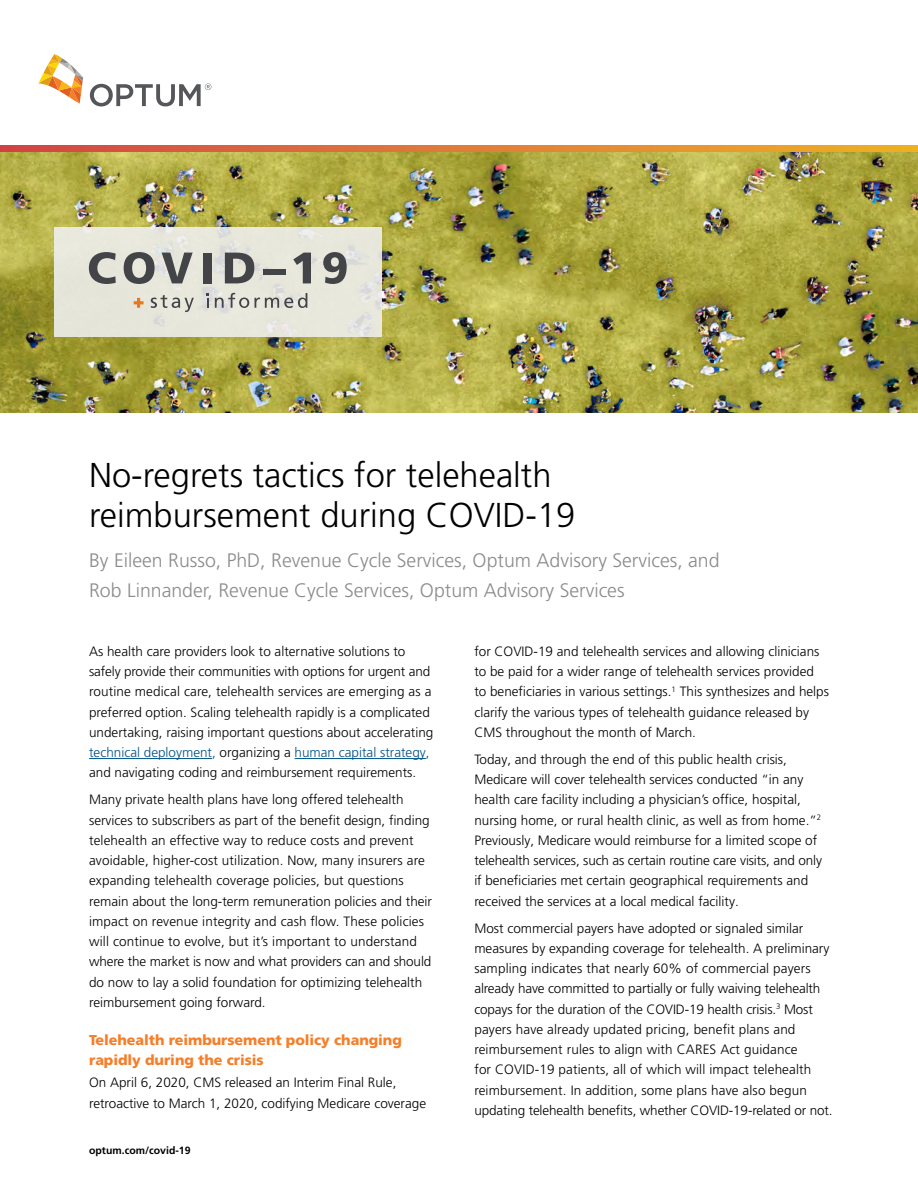
<style>
.page{position:relative;width:918px;height:1188px;background:#fff}
.page>*{position:absolute;margin:0;border:0;box-sizing:border-box;transform-origin:0 0}
.t1{font:300 34.5px/40.5px "Frutiger LT Pro";color:#000}
.t2{font:300 19.5px/30px "Frutiger LT Pro";color:#8b8b8e}
.t3{font:900 14.25px/20.2px "Frutiger LT Pro";letter-spacing:-.005em;color:#f57e29}
.t4{font:300 13.5px/20.2px "Frutiger LT Pro";color:#000}
.t5{font:700 10.5px "Frutiger LT Pro";color:#000}
.s1{color:#005187}
</style>
<div class="page">
<img style="left:0;top:152px;width:918px;height:261px">
<svg style="left:38px;top:54px;width:45px;height:50px"></svg>
<svg style="left:90px;top:83px;width:121px;height:23px"></svg>
<svg style="left:0;top:146px;width:918px;height:6px;background:#df7a37"></svg>
<hr style="left:89px;top:758px;width:123px;height:1px;background:#005187">
<hr style="left:295px;top:758px;width:131px;height:1px;background:#005187">
<svg style="left:54px;top:227px;width:328px;height:110px;background:#e6e5db"></svg>
<svg style="left:255px;top:293px;width:52px;height:15px"></svg>
<svg style="left:207px;top:293px;width:2px;height:15px"></svg>
<svg style="left:215px;top:293px;width:34px;height:15px"></svg>
<svg style="left:151px;top:295px;width:43px;height:17px"></svg>
<svg style="left:134px;top:298px;width:10px;height:10px"></svg>
<svg style="left:89px;top:252px;width:27px;height:32px"></svg>
<svg style="left:124px;top:252px;width:31px;height:32px"></svg>
<svg style="left:162px;top:253px;width:31px;height:30px"></svg>
<div style="left:203px;top:253px;width:8px;height:30px;background:#434448"></div>
<svg style="left:225px;top:253px;width:29px;height:30px"></svg>
<div style="left:263px;top:269px;width:23px;height:5px;background:#434448"></div>
<svg style="left:293px;top:253px;width:18px;height:30px"></svg>
<svg style="left:323px;top:252px;width:24px;height:32px"></svg>
<h1 class="t1" style="left:89px;top:455px;width:488px">No-regrets tactics for telehealth reimbursement during COVID-19</h1>
<h2 class="t2" style="left:89px;top:545px;width:632px">By Eileen Russo, PhD, Revenue Cycle Services, Optum Advisory Services, and<br>Rob Linnander, Revenue Cycle Services, Optum Advisory Services</h2>
<p class="t4" style="left:89px;top:641px;width:346px">As health care providers look to alternative solutions to safely provide their communities with options for urgent and routine medical care, telehealth services are emerging as a preferred option. Scaling telehealth rapidly is a complicated undertaking, raising important questions about accelerating <span class="s1">technical deployment,</span> organizing a <span class="s1">human capital strategy, </span>and navigating coding and reimbursement requirements.</p>
<p class="t4" style="left:89px;top:790px;width:345px">Many private health plans have long offered telehealth services to subscribers as part of the benefit design, finding telehealth an effective way to reduce costs and prevent avoidable, higher-cost utilization. Now, many insurers are expanding telehealth coverage policies, but questions remain about the long-term remuneration policies and their impact on revenue integrity and cash flow. These policies will continue to evolve, but it’s important to understand where the market is now and what providers can and should do now to lay a solid foundation for optimizing telehealth reimbursement going forward.</p>
<p class="t3" style="left:89px;top:1030px;width:314px">Telehealth reimbursement policy changing rapidly during the crisis</p>
<p class="t4" style="left:89px;top:1073px;width:339px">On April 6, 2020, CMS released an Interim Final Rule, retroactive to March 1, 2020, codifying Medicare coverage</p>
<p class="t5" style="left:89px;top:1144px;width:103px">optum.com/covid-19</p>
<p class="t4" style="left:474px;top:641px;width:356px">for COVID-19 and telehealth services and allowing clinicians to be paid for a wider range of telehealth services provided to beneficiaries in various settings.<sup>1</sup> This synthesizes and helps clarify the various types of telehealth guidance released by CMS throughout the month of March.</p>
<p class="t4" style="left:474px;top:749px;width:349px">Today, and through the end of this public health crisis, Medicare will cover telehealth services conducted “in any health care facility including a physician’s office, hospital, nursing home, or rural health clinic, as well as from home.”<sup>2<br></sup>Previously, Medicare would reimburse for a limited scope of telehealth services, such as certain routine care visits, and only if beneficiaries met certain geographical requirements and received the services at a local medical facility.</p>
<p class="t4" style="left:474px;top:918px;width:360px">Most commercial payers have adopted or signaled similar measures by expanding coverage for telehealth. A preliminary sampling indicates that nearly 60% of commercial payers already have committed to partially or fully waiving telehealth copays for the duration of the COVID-19 health crisis.<sup>3</sup> Most payers have already updated pricing, benefit plans and reimbursement rules to align with CARES Act guidance<br>for COVID-19 patients, all of which will impact telehealth reimbursement. In addition, some plans have also begun updating telehealth benefits, whether COVID-19-related or not.</p>
</div>
